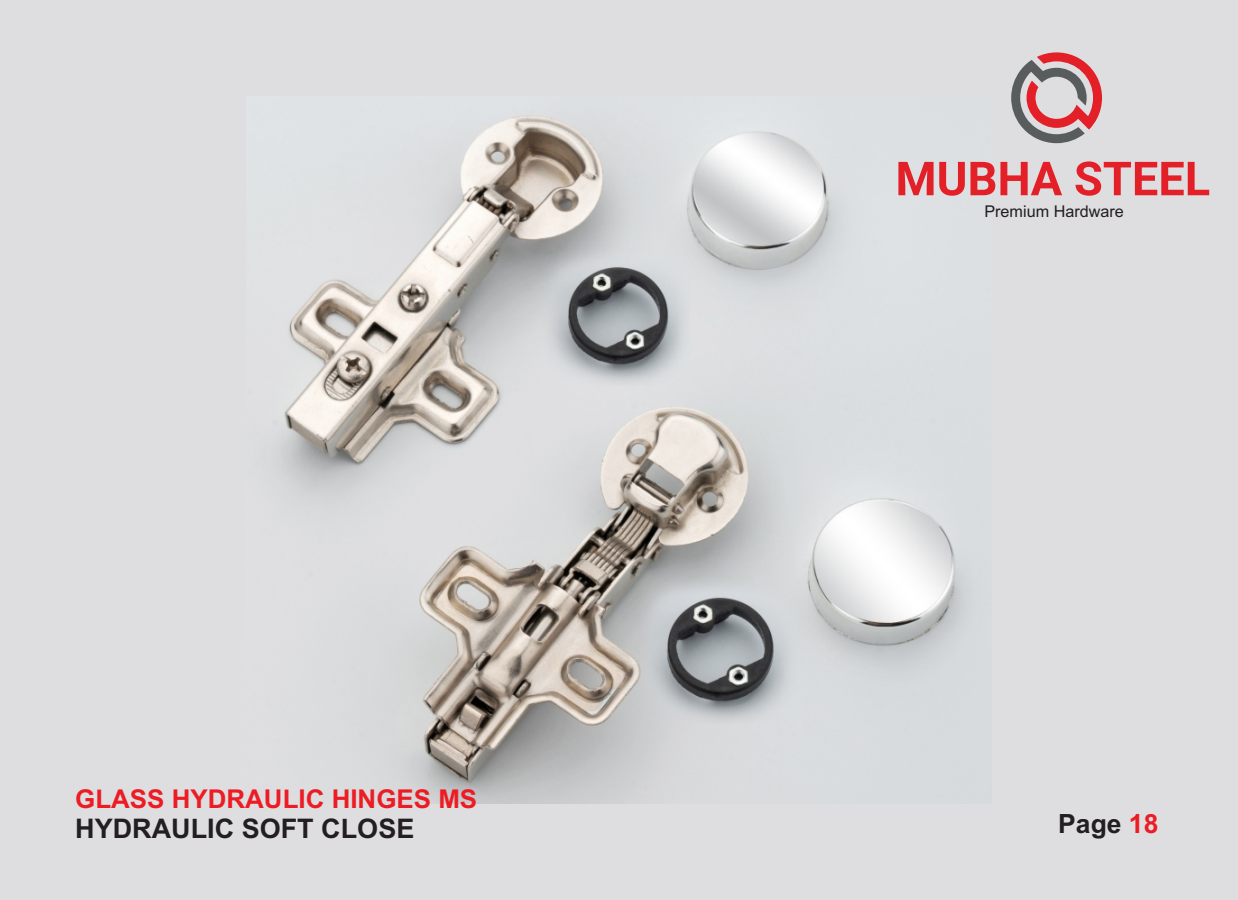
<style>
.page{position:relative;width:1238px;height:900px;background:#fff}
.page>*{position:absolute;margin:0;border:0;box-sizing:border-box;transform-origin:0 0}
.t1{font:700 27px "Arial";color:#231f20}
.t2{font:700 26.5px "Arial";color:#231f20}
.t3{font:700 26px "Arial";color:#ed1c24}
.t4{font:16.25px "Arial";color:#231f20}
.s1{color:#ed1c24}
</style>
<div class="page">
<div style="left:0;top:0;width:1237px;height:900px;background:#dedee0"></div>
<img style="left:279px;top:116px;width:694px;height:688px">
<svg style="left:1011px;top:52px;width:90px;height:91px"></svg>
<svg style="left:898px;top:161px;width:311px;height:35px"></svg>
<p class="t3" style="left:75px;top:789px;width:403px">GLASS HYDRAULIC HINGES MS</p>
<p class="t1" style="left:75px;top:819px;width:340px">HYDRAULIC SOFT CLOSE</p>
<p class="t4" style="left:984px;top:205px;width:141px">Premium Hardware</p>
<p class="t2" style="left:1058px;top:814px;width:102px">Page <span class="s1">18</span></p>
</div>
